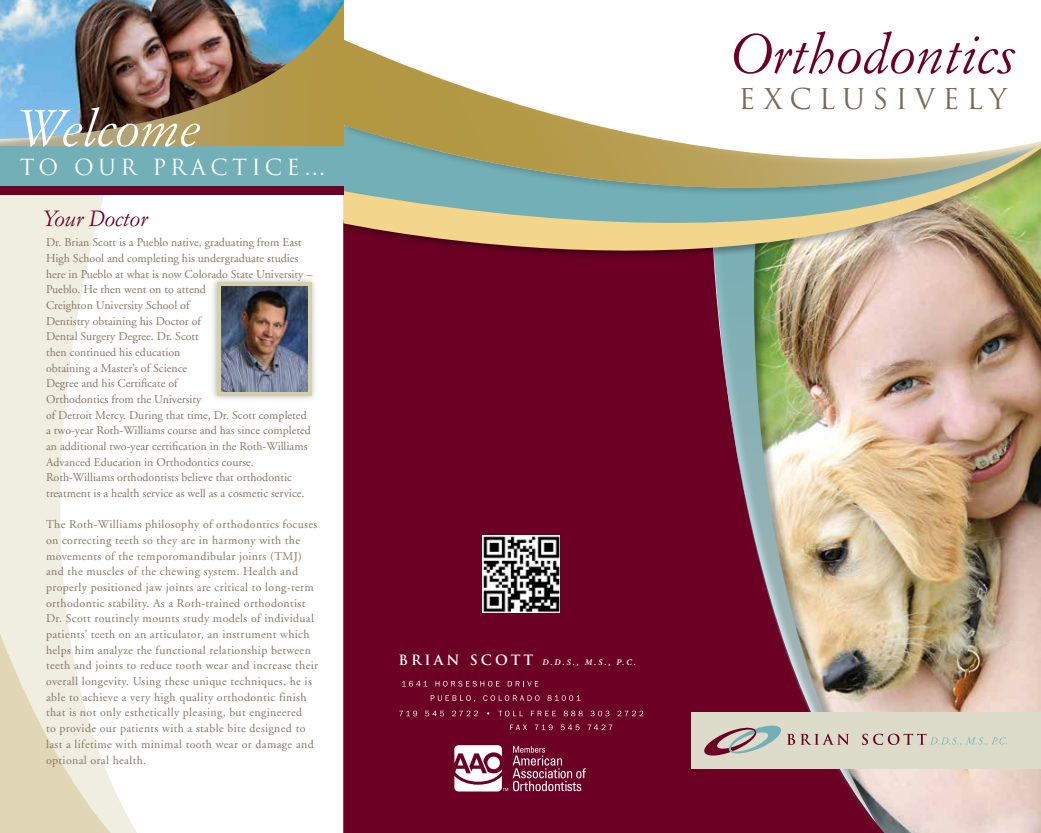
<style>
.page{position:relative;width:1041px;height:833px;background:#fff}
.page>*{position:absolute;margin:0;border:0;box-sizing:border-box;transform-origin:0 0}
.t1{font:italic 54.12px "Simoncini Garamond";color:#6b0024}
.t2{font:italic 50.38px "Simoncini Garamond";color:#fff}
.t3{font:27.88px "Trajan Pro";letter-spacing:.25em;color:#7c6a55}
.t4{font:21.62px "Trajan Pro";letter-spacing:.2em;color:#fff}
.t5{font:italic 21.62px "Simoncini Garamond";color:#6b0024}
.t6{font:11.88px/15.6px "Adobe Garamond";letter-spacing:.03em;color:#887662}
.t7{font:11.88px/15.6px "Adobe Garamond";color:#887662}
.t8{font:italic 600 8.62px "Minion Pro";color:#fff}
.s1{font-family:"Trajan Pro";font-weight:700;font-style:normal;font-size:13.88px}
</style>
<div class="page">
<div style="left:210px;top:276px;width:108px;height:125px;background:#000;opacity:.3"></div>
<div style="left:217px;top:282px;width:94px;height:113px;background:#d4d0ab"></div>
<img style="left:221px;top:286px;width:87px;height:105px">
<img style="left:902px;top:325px;width:139px;height:507px">
<div style="left:343px;top:325px;width:369px;height:507px;background:#6b0024"></div>
<svg style="left:402px;top:680px;width:25px;height:6px"></svg>
<svg style="left:435px;top:680px;width:64px;height:6px"></svg>
<svg style="left:508px;top:681px;width:30px;height:5px"></svg>
<svg style="left:431px;top:695px;width:44px;height:6px"></svg>
<svg style="left:483px;top:695px;width:56px;height:6px"></svg>
<svg style="left:547px;top:695px;width:33px;height:6px"></svg>
<svg style="left:399px;top:710px;width:18px;height:6px"></svg>
<svg style="left:425px;top:710px;width:19px;height:6px"></svg>
<svg style="left:452px;top:710px;width:26px;height:6px"></svg>
<svg style="left:498px;top:710px;width:25px;height:6px"></svg>
<svg style="left:531px;top:710px;width:25px;height:6px"></svg>
<svg style="left:563px;top:710px;width:20px;height:6px"></svg>
<svg style="left:590px;top:710px;width:19px;height:6px"></svg>
<svg style="left:617px;top:710px;width:26px;height:6px"></svg>
<svg style="left:510px;top:724px;width:17px;height:6px"></svg>
<svg style="left:535px;top:724px;width:17px;height:6px"></svg>
<svg style="left:560px;top:724px;width:19px;height:6px"></svg>
<svg style="left:587px;top:724px;width:25px;height:6px"></svg>
<div style="left:712px;top:229px;width:190px;height:603px;background:#000;opacity:.3"></div>
<img style="left:713px;top:325px;width:179px;height:507px">
<div style="left:691px;top:712px;width:350px;height:56px;background:#dddccb"></div>
<svg style="left:344px;top:40px;width:276px;height:91px"></svg>
<img style="left:483px;top:535px;width:77px;height:77px">
<img style="left:343px;top:132px;width:698px;height:193px">
<svg style="left:0;top:194px;width:177px;height:638px"></svg>
<svg style="left:0;top:464px;width:120px;height:368px"></svg>
<svg style="left:0;top:139px;width:343px;height:8px;background:#aca373"></svg>
<img style="left:0;top:0;width:344px;height:139px">
<div style="left:0;top:147px;width:343px;height:47px;background:#73afb6"></div>
<div style="left:0;top:186px;width:343px;height:8px;background:#6b0024"></div>
<svg style="left:454px;top:745px;width:131px;height:46px"></svg>
<svg style="left:704px;top:725px;width:145px;height:31px"></svg>
<svg style="left:862px;top:733px;width:144px;height:12px"></svg>
<h2 class="t2" style="left:17px;top:98px;width:185px">Welcome</h2>
<h3 class="t4" style="left:20px;top:153px;width:307px">TO OUR PRACTICE…</h3>
<h3 class="t5" style="left:43px;top:205px;width:107px">Your Doctor</h3>
<p class="t7" style="left:46px;top:235px;width:268px">Dr. Brian Scott is a Pueblo native, graduating from East High School and completing his undergraduate studies here in Pueblo at what is now Colorado State University – Pueblo. He then went on to attend<br>Creighton University School of<br>Dentistry obtaining his Doctor of<br>Dental Surgery Degree. Dr. Scott<br>then continued his education<br>obtaining a Master’s of Science<br>Degree and his Certificate of<br>Orthodontics from the University<br>of Detroit Mercy. During that time, Dr. Scott completed a two-year Roth-Williams course and has since completed an additional two-year certification in the Roth-Williams Advanced Education in Orthodontics course.<br>Roth-Williams orthodontists believe that orthodontic treatment is a health service as well as a cosmetic service.</p>
<p class="t6" style="left:46px;top:517px;width:274px">The Roth-Williams philosophy of orthodontics focuses on correcting teeth so they are in harmony with the movements of the temporomandibular joints (TMJ) and the muscles of the chewing system. Health and properly positioned jaw joints are critical to long-term orthodontic stability. As a Roth-trained orthodontist Dr. Scott routinely mounts study models of individual patients’ teeth on an articulator, an instrument which helps him analyze the functional relationship between teeth and joints to reduce tooth wear and increase their overall longevity. Using these unique techniques, he is able to achieve a very high quality orthodontic finish that is not only esthetically pleasing, but engineered<br>to provide our patients with a stable bite designed to last a lifetime with minimal tooth wear or damage and optional oral health.</p>
<p class="t8" style="left:398px;top:656px;width:239px"><span class="s1">BRIAN SCOTT</span> D.D.S., M.S., P.C.</p>
<h1 class="t1" style="left:730px;top:21px;width:287px">Orthodontics</h1>
<h3 class="t3" style="left:738px;top:82px;width:270px">EXCLUSIVELY</h3>
</div>
